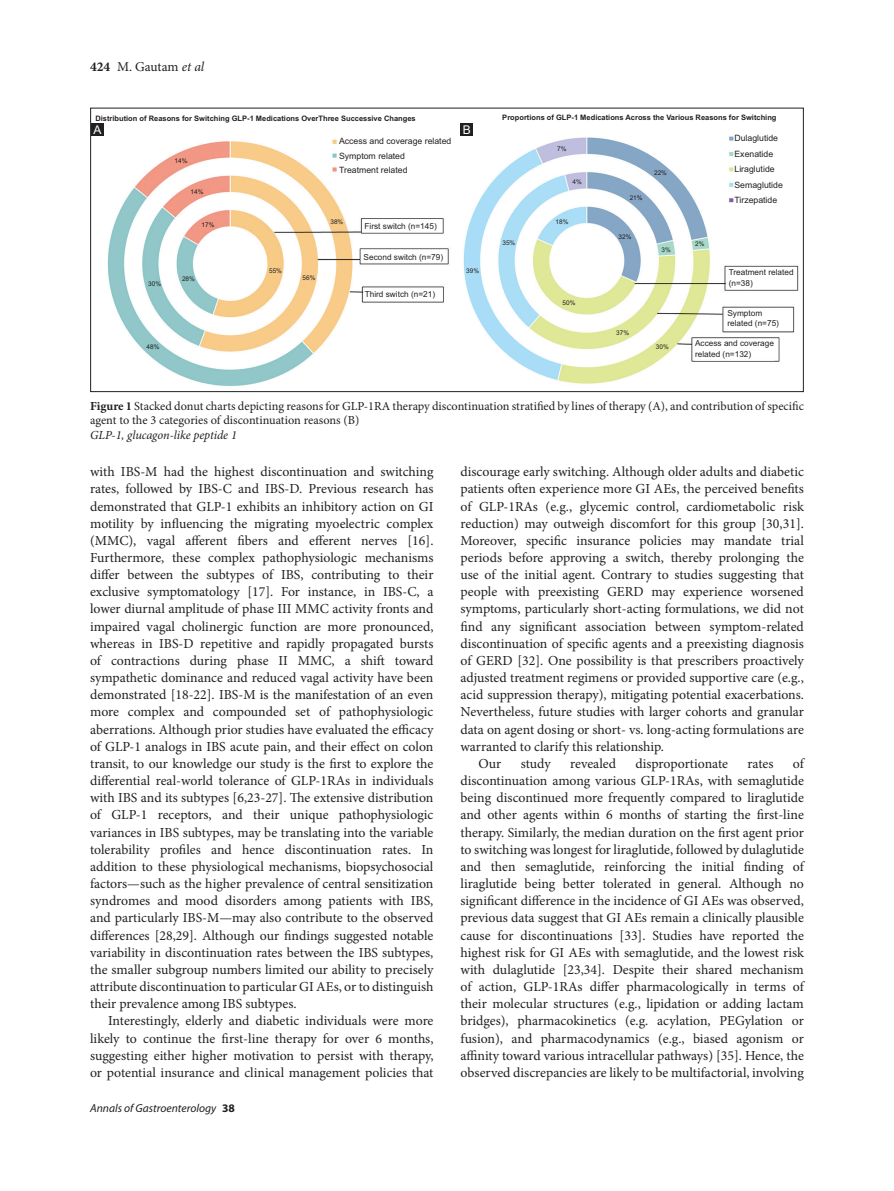
<style>
.page{position:relative;width:894px;height:1191px;background:#fff}
.page>*{position:absolute;margin:0;border:0;box-sizing:border-box;transform-origin:0 0}
.TX{font:13.8px/17.1px "Minion Pro";color:#231f20;text-align:justify}
.t1{font:13.5px "Minion Pro";letter-spacing:-.01em;color:#231f20}
.FGC{font:12.3px/14.7px "Minion Pro";color:#231f20}
.FGC-2{font:italic 12.3px "Minion Pro";letter-spacing:-.005em;color:#231f20}
.LABEL{font:12px "Arial";color:#fff}
.t2{font:italic 11.55px "Myriad Pro";color:#231f20}
.t3{font:8.7px/15.6px "Arial";color:#231f20}
.t4{font:8.25px/10.5px "Arial";color:#231f20}
.t5{font:700 7.5px "Arial";color:#231f20}
.t6{font:6.45px "Arial";color:#231f20}
.s1{font-weight:700}
.s2{font-style:italic}
.s3{font-weight:700;font-style:normal}
</style>
<div class="page">
<img style="left:107px;top:136px;width:692px;height:250px">
<div style="left:460px;top:123px;width:13px;height:13px;background:#231f20"></div>
<div style="left:91px;top:123px;width:13px;height:13px;background:#231f20"></div>
<p class="t1" style="left:90px;top:57px;width:115px"><span class="s1">424</span> M. Gautam <span class="s2">et al</span></p>
<p class="t5" style="left:95px;top:113px;width:322px">Distribution of Reasons for Switching GLP-1 Medications OverThree Successive Changes</p>
<p class="t5" style="left:502px;top:112px;width:275px">Proportions of GLP-1 Medications Across the Various Reasons for Switching</p>
<p class="t3" style="left:734px;top:130px;width:50px">Dulaglutide<br>Exenatide<br>Liraglutide<br>Semaglutide<br>Tirzepatide</p>
<p class="LABEL" style="left:94px;top:121px;width:10px">A</p>
<p class="LABEL" style="left:462px;top:121px;width:10px">B</p>
<p class="t3" style="left:339px;top:134px;width:114px;line-height:14.5px">Access and coverage related<br>Symptom related<br>Treatment related</p>
<p class="t6" style="left:557px;top:144px;width:11px">7%</p>
<p class="t6" style="left:174px;top:156px;width:14px">14%</p>
<p class="t6" style="left:653px;top:168px;width:14px">22%</p>
<p class="t6" style="left:572px;top:177px;width:11px">4%</p>
<p class="t6" style="left:190px;top:187px;width:14px">14%</p>
<p class="t6" style="left:629px;top:193px;width:14px">21%</p>
<p class="t6" style="left:148px;top:279px;width:14px">30%</p>
<p class="t6" style="left:201px;top:220px;width:14px">17%</p>
<p class="t6" style="left:182px;top:274px;width:14px">28%</p>
<p class="t6" style="left:147px;top:342px;width:14px">48%</p>
<p class="t6" style="left:269px;top:266px;width:14px">55%</p>
<p class="t6" style="left:330px;top:217px;width:14px">38%</p>
<p class="t6" style="left:302px;top:273px;width:14px">56%</p>
<p class="t4" style="left:364px;top:221px;width:74px">First switch (n=145)</p>
<p class="t4" style="left:363px;top:251px;width:81px">Second switch (n=79)</p>
<p class="t4" style="left:364px;top:288px;width:72px">Third switch (n=21)</p>
<p class="t6" style="left:466px;top:266px;width:14px">39%</p>
<p class="t6" style="left:502px;top:238px;width:14px">35%</p>
<p class="t6" style="left:555px;top:217px;width:14px">18%</p>
<p class="t6" style="left:562px;top:298px;width:14px">50%</p>
<p class="t6" style="left:618px;top:232px;width:14px">32%</p>
<p class="t6" style="left:616px;top:328px;width:14px">37%</p>
<p class="t6" style="left:661px;top:245px;width:11px">3%</p>
<p class="t6" style="left:655px;top:342px;width:14px">30%</p>
<p class="t6" style="left:695px;top:239px;width:11px">2%</p>
<p class="t4" style="left:728px;top:267px;width:66px">Treatment related (n=38)</p>
<p class="t4" style="left:727px;top:307px;width:53px">Symptom related (n=75)</p>
<p class="t4" style="left:694px;top:338px;width:80px">Access and coverage related (n=132)</p>
<p class="FGC" style="left:90px;top:398px;width:715px"><span class="s1">Figure 1</span> Stacked donut charts depicting reasons for GLP-1RA therapy discontinuation stratified by lines of therapy (A), and contribution of specific agent to the 3 categories of discontinuation reasons (B)</p>
<p class="FGC-2" style="left:90px;top:426px;width:148px">GLP-1, glucagon-like peptide 1</p>
<p class="TX" style="left:90px;top:463px;width:345px">with IBS-M had the highest discontinuation and switching rates, followed by IBS-C and IBS-D. Previous research has demonstrated that GLP-1 exhibits an inhibitory action on GI motility by influencing the migrating myoelectric complex (MMC), vagal afferent fibers and efferent nerves [16].<br>Furthermore, these complex pathophysiologic mechanisms differ between the subtypes of IBS, contributing to their exclusive symptomatology [17]. For instance, in IBS-C, a lower diurnal amplitude of phase III MMC activity fronts and impaired vagal cholinergic function are more pronounced, whereas in IBS-D repetitive and rapidly propagated bursts of contractions during phase II MMC, a shift toward sympathetic dominance and reduced vagal activity have been demonstrated [18-22]. IBS-M is the manifestation of an even more complex and compounded set of pathophysiologic aberrations. Although prior studies have evaluated the efficacy of GLP-1 analogs in IBS acute pain, and their effect on colon transit, to our knowledge our study is the first to explore the differential real-world tolerance of GLP-1RAs in individuals with IBS and its subtypes [6,23-27]. The extensive distribution of GLP-1 receptors, and their unique pathophysiologic variances in IBS subtypes, may be translating into the variable tolerability profiles and hence discontinuation rates. In addition to these physiological mechanisms, biopsychosocial factors—such as the higher prevalence of central sensitization syndromes and mood disorders among patients with IBS, and particularly IBS-M—may also contribute to the observed differences [28,29]. Although our findings suggested notable variability in discontinuation rates between the IBS subtypes, the smaller subgroup numbers limited our ability to precisely attribute discontinuation to particular GI AEs, or to distinguish their prevalence among IBS subtypes.</p>
<p class="TX" style="left:90px;top:1012px;width:345px;text-indent:18px">Interestingly, elderly and diabetic individuals were more likely to continue the first-line therapy for over 6 months, suggesting either higher motivation to persist with therapy, or potential insurance and clinical management policies that</p>
<p class="t2" style="left:90px;top:1101px;width:146px">Annals of Gastroenterology <span class="s3">38</span></p>
<p class="TX" style="left:460px;top:463px;width:345px">discourage early switching. Although older adults and diabetic patients often experience more GI AEs, the perceived benefits of GLP-1RAs (e.g., glycemic control, cardiometabolic risk reduction) may outweigh discomfort for this group [30,31].<br>Moreover, specific insurance policies may mandate trial periods before approving a switch, thereby prolonging the use of the initial agent. Contrary to studies suggesting that people with preexisting GERD may experience worsened symptoms, particularly short-acting formulations, we did not find any significant association between symptom-related discontinuation of specific agents and a preexisting diagnosis of GERD [32]. One possibility is that prescribers proactively adjusted treatment regimens or provided supportive care (e.g., acid suppression therapy), mitigating potential exacerbations.<br>Nevertheless, future studies with larger cohorts and granular data on agent dosing or short- vs. long-acting formulations are warranted to clarify this relationship.</p>
<p class="TX" style="left:478px;top:755px;width:24px">Our</p>
<p class="TX" style="left:520px;top:755px;width:31px">study</p>
<p class="TX" style="left:570px;top:755px;width:47px">revealed</p>
<p class="TX" style="left:635px;top:755px;width:94px">disproportionate</p>
<p class="TX" style="left:747px;top:755px;width:27px">rates</p>
<p class="TX" style="left:460px;top:755px;width:345px;text-indent:332px">of discontinuation among various GLP-1RAs, with semaglutide being discontinued more frequently compared to liraglutide and other agents within 6 months of starting the first-line therapy. Similarly, the median duration on the first agent prior to switching was longest for liraglutide, followed by dulaglutide and then semaglutide, reinforcing the initial finding of liraglutide being better tolerated in general. Although no significant difference in the incidence of GI AEs was observed, previous data suggest that GI AEs remain a clinically plausible cause for discontinuations [33]. Studies have reported the highest risk for GI AEs with semaglutide, and the lowest risk with dulaglutide [23,34]. Despite their shared mechanism of action, GLP-1RAs differ pharmacologically in terms of their molecular structures (e.g., lipidation or adding lactam bridges), pharmacokinetics (e.g. acylation, PEGylation or fusion), and pharmacodynamics (e.g., biased agonism or affinity toward various intracellular pathways) [35]. Hence, the observed discrepancies are likely to be multifactorial, involving</p>
</div>
